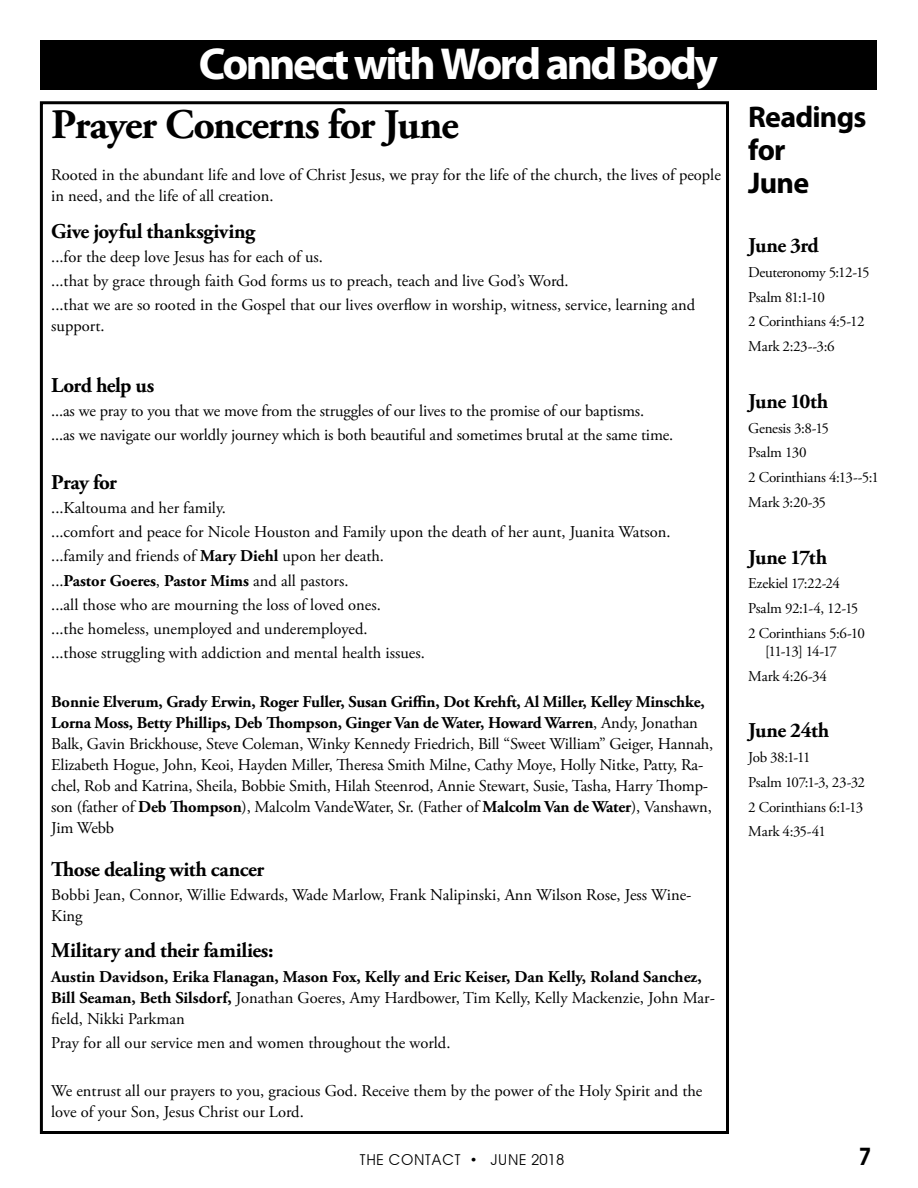
<style>
.page{position:relative;width:918px;height:1188px;background:#fff}
.page>*{position:absolute;margin:0;border:0;box-sizing:border-box;transform-origin:0 0}
.t1{font:700 45px "Myriad Pro";letter-spacing:-.06em;color:#fff}
.t2{font:700 42px "Adobe Garamond Pro";letter-spacing:-.025em;color:#000}
.t3{font:700 30px/33px "Myriad Pro";letter-spacing:-.025em;color:#000}
.t4{font:600 24px "Avant Garde";color:#000}
.t5{font:700 21px "Adobe Garamond Pro";letter-spacing:-.02em;color:#000}
.t6{font:700 21px "Adobe Garamond Pro";letter-spacing:-.045em;color:#000}
.t7{font:16.5px/21px "Adobe Garamond Pro";color:#000}
.t8{font:700 16.5px/21px "Adobe Garamond Pro";color:#000}
.t9{font:15px/24.8px "Adobe Garamond Pro";letter-spacing:-.015em;color:#000}
.t10{font:15px "Avant Garde";color:#000}
.s1{font-weight:700}
.s2{font-weight:400}
</style>
<div class="page">
<div style="left:40px;top:40px;width:837px;height:50px;background:#000"></div>
<h1 class="t1" style="left:199px;top:34px;width:521px">Connect with Word and Body</h1>
<h2 class="t2" style="left:51px;top:101px;width:409px">Prayer Concerns for June</h2>
<p class="t7" style="left:51px;top:165px;width:671px">Rooted in the abundant life and love of Christ Jesus, we pray for the life of the church, the lives of people in need, and the life of all creation.</p>
<p class="t5" style="left:51px;top:219px;width:206px">Give joyful thanksgiving</p>
<p class="t7" style="left:51px;top:245px;width:645px;line-height:24.3px">...for the deep love Jesus has for each of us.<br>...that by grace through faith God forms us to preach, teach and live God’s Word.<br>...that we are so rooted in the Gospel that our lives overflow in worship, witness, service, learning and</p>
<p class="t7" style="left:51px;top:316px;width:55px">support.</p>
<p class="t5" style="left:51px;top:373px;width:105px">Lord help us</p>
<p class="t7" style="left:51px;top:399px;width:624px;line-height:24.3px">...as we pray to you that we move from the struggles of our lives to the promise of our baptisms.<br>...as we navigate our worldly journey which is both beautiful and sometimes brutal at the same time.</p>
<p class="t5" style="left:51px;top:470px;width:67px">Pray for</p>
<p class="t7" style="left:51px;top:496px;width:621px;line-height:24.3px">...Kaltouma and her family.<br>...comfort and peace for Nicole Houston and Family upon the death of her aunt, Juanita Watson. ...family and friends of <span class="s1">Mary Diehl</span> upon her death.<br>...<span class="s1">Pastor Goeres</span>, <span class="s1">Pastor Mims</span> and all pastors.<br>...all those who are mourning the loss of loved ones.<br>...the homeless, unemployed and underemployed.<br>...those struggling with addiction and mental health issues.</p>
<p class="t7" style="left:51px;top:692px;width:664px"><span class="s1">Bonnie Elverum, Grady Erwin, Roger Fuller, Susan Griffin, Dot Krehft, Al Miller, Kelley Minschke, Lorna Moss, Betty Phillips, Deb Thompson, Ginger Van de Water, Howard Warren</span>, Andy, Jonathan Balk, Gavin Brickhouse, Steve Coleman, Winky Kennedy Friedrich, Bill “Sweet William” Geiger, Hannah, Elizabeth Hogue, John, Keoi, Hayden Miller, Theresa Smith Milne, Cathy Moye, Holly Nitke, Patty, Ra&shy;chel, Rob and Katrina, Sheila, Bobbie Smith, Hilah Steenrod, Annie Stewart, Susie, Tasha, Harry Thomp&shy;son (father of <span class="s1">Deb Thompson</span>), Malcolm VandeWater, Sr. (Father of <span class="s1">Malcolm Van de Water</span>), Vanshawn, Jim Webb</p>
<p class="t5" style="left:51px;top:857px;width:215px">Those dealing with cancer</p>
<p class="t7" style="left:51px;top:885px;width:642px">Bobbi Jean, Connor, Willie Edwards, Wade Marlow, Frank Nalipinski, Ann Wilson Rose, Jess Wine-<br>King</p>
<p class="t5" style="left:51px;top:938px;width:224px">Military and their families:</p>
<p class="t8" style="left:51px;top:966px;width:665px">Austin Davidson, Erika Flanagan, Mason Fox, Kelly and Eric Keiser, Dan Kelly, Roland Sanchez,<br>Bill Seaman, Beth Silsdorf, <span class="s2">Jonathan Goeres, Amy Hardbower, Tim Kelly, Kelly Mackenzie, John Mar&shy;field, Nikki Parkman</span></p>
<p class="t7" style="left:51px;top:1033px;width:401px">Pray for all our service men and women throughout the world.</p>
<p class="t7" style="left:51px;top:1081px;width:653px">We entrust all our prayers to you, gracious God. Receive them by the power of the Holy Spirit and the love of your Son, Jesus Christ our Lord.</p>
<h3 class="t3" style="left:748px;top:100px;width:120px">Readings for<br>June</h3>
<p class="t5" style="left:748px;top:233px;width:72px">June 3rd</p>
<p class="t9" style="left:748px;top:260px;width:123px">Deuteronomy 5:12-15<br>Psalm 81:1-10<br>2 Corinthians 4:5-12<br>Mark 2:23--3:6</p>
<p class="t5" style="left:748px;top:389px;width:82px">June 10th</p>
<p class="t9" style="left:748px;top:416px;width:132px">Genesis 3:8-15<br>Psalm 130<br>2 Corinthians 4:13--5:1<br>Mark 3:20-35</p>
<p class="t6" style="left:748px;top:545px;width:80px">June 17th</p>
<p class="t9" style="left:748px;top:572px;width:118px">Ezekiel 17:22-24<br>Psalm 92:1-4, 12-15<br>2 Corinthians 5:6-10</p>
<p class="t9" style="left:748px;top:639px;width:90px;text-indent:17px">[11-13] 14-17<br>Mark 4:26-34</p>
<p class="t5" style="left:748px;top:718px;width:83px">June 24th</p>
<p class="t9" style="left:748px;top:745px;width:118px">Job 38:1-11<br>Psalm 107:1-3, 23-32<br>2 Corinthians 6:1-13<br>Mark 4:35-41</p>
<p class="t10" style="left:360px;top:1151px;width:206px">THE CONTACT • JUNE 2018</p>
<h3 class="t4" style="left:858px;top:1142px;width:15px">7</h3>
</div>
